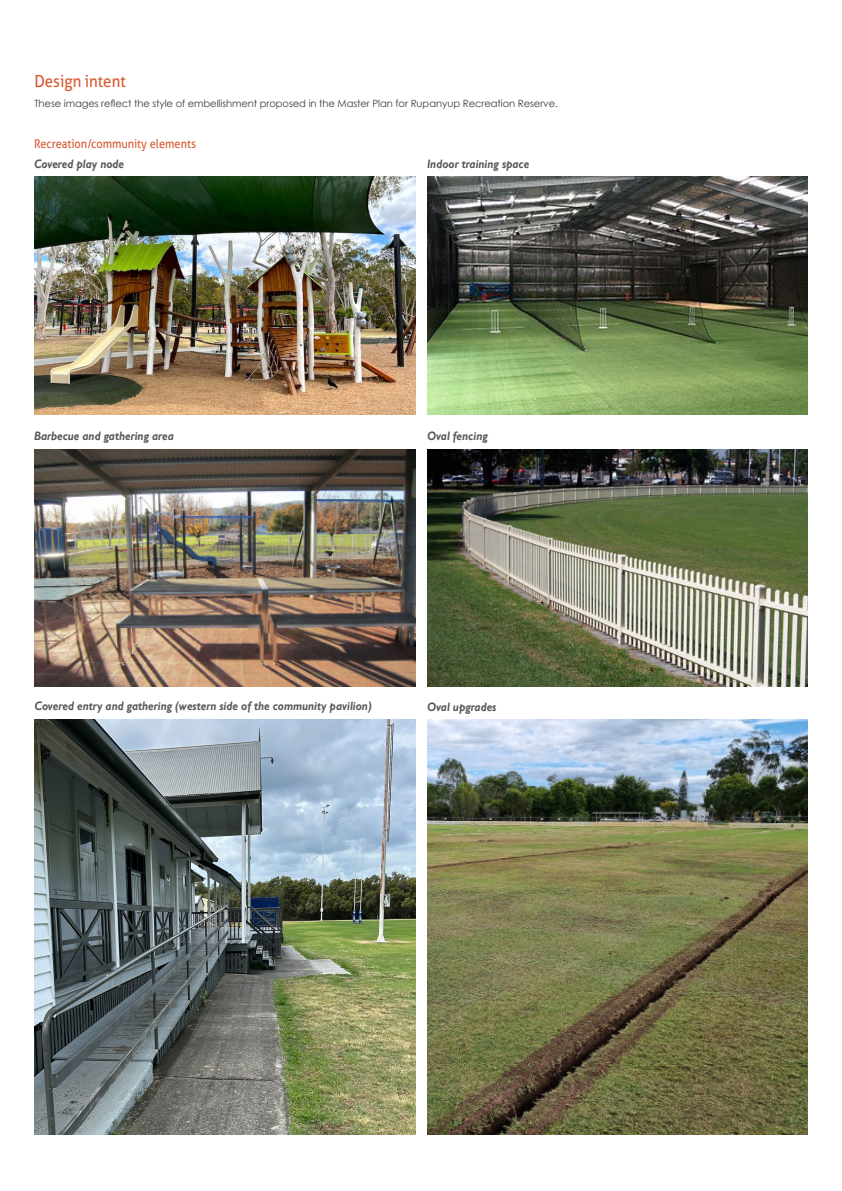
<style>
.page{position:relative;width:842px;height:1191px;background:#fff}
.page>*{position:absolute;margin:0;border:0;box-sizing:border-box;transform-origin:0 0}
.RP_Heading_List__1_1{font:16.6px "Aller";color:#d85b33;scale:.9 1}
.RP_Heading_5{font:italic 700 12.2px "Gill Sans";color:#57585a;scale:.9 1}
.RP_Sub_Heading__no_numbering{font:12.2px "Aller";color:#d85b33;scale:.9 1}
.RP_Body_Text{font:10px "Century Gothic";letter-spacing:-.01em;color:#3e3e3f}
</style>
<div class="page">
<img style="left:34px;top:177px;width:381px;height:237px">
<img style="left:427px;top:177px;width:381px;height:237px">
<img style="left:34px;top:449px;width:381px;height:237px">
<img style="left:427px;top:449px;width:381px;height:237px">
<img style="left:427px;top:719px;width:381px;height:415px">
<img style="left:35px;top:719px;width:380px;height:415px">
<p class="RP_Heading_List__1_1" style="left:34px;top:71px;width:103px">Design intent</p>
<p class="RP_Body_Text" style="left:34px;top:97px;width:525px">These images reflect the style of embellishment proposed in the Master Plan for Rupanyup Recreation Reserve.</p>
<p class="RP_Sub_Heading__no_numbering" style="left:34px;top:136px;width:181px">Recreation/community elements</p>
<p class="RP_Heading_5" style="left:34px;top:157px;width:102px">Covered play node</p>
<p class="RP_Heading_5" style="left:427px;top:157px;width:115px">Indoor training space</p>
<p class="RP_Heading_5" style="left:34px;top:428px;width:157px">Barbecue and gathering area</p>
<p class="RP_Heading_5" style="left:427px;top:429px;width:69px">Oval fencing</p>
<p class="RP_Heading_5" style="left:35px;top:699px;width:376px">Covered entry and gathering (western side of the community pavilion)</p>
<p class="RP_Heading_5" style="left:427px;top:699px;width:79px">Oval upgrades</p>
</div>
